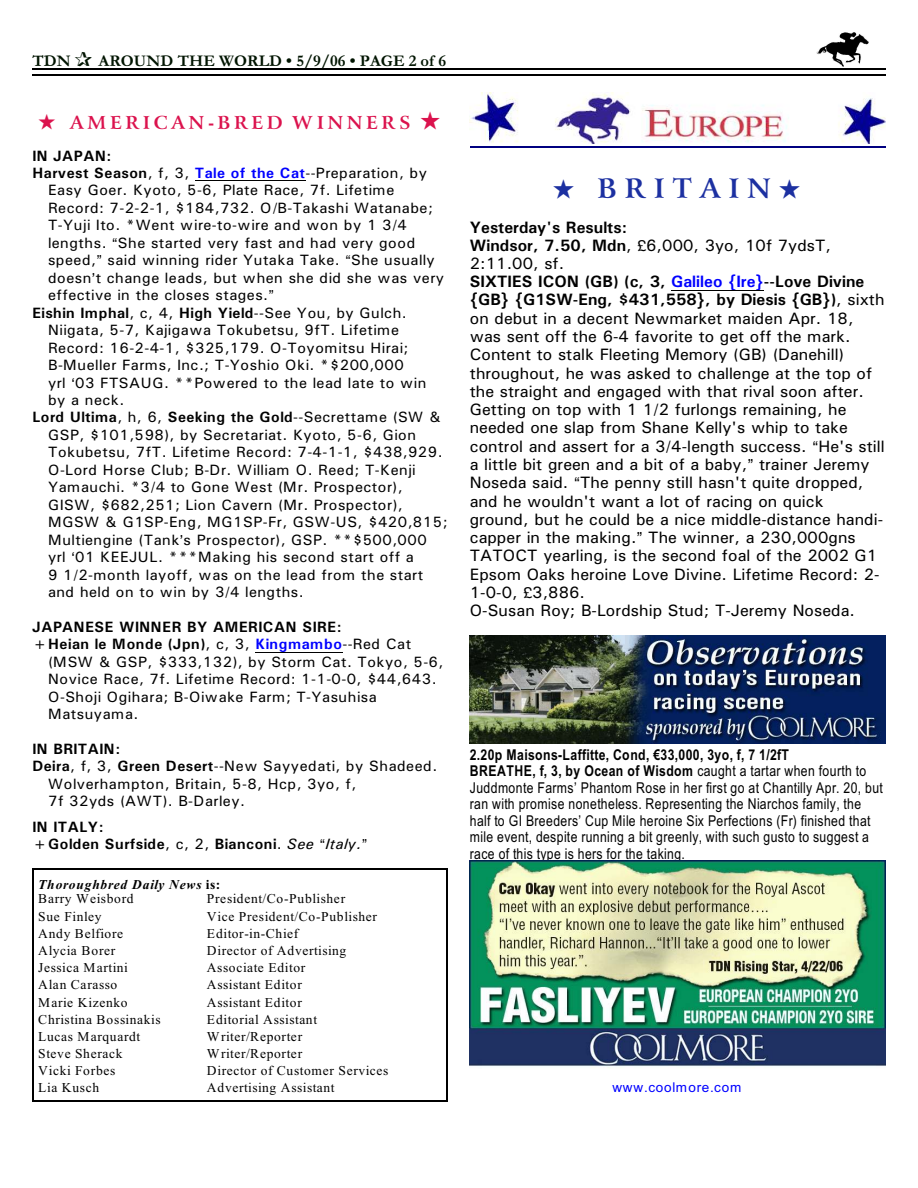
<style>
.page{position:relative;width:918px;height:1188px;background:#fff}
.page>*{position:absolute;margin:0;border:0;box-sizing:border-box;transform-origin:0 0}
.t1{font:700 27px "Arrus BT";letter-spacing:.295em;color:#1c30a1}
.t2{font:700 18px "Arrus BT";color:#db124d}
.t3{font:16.5px/18.3px "Univers";color:#000}
.t4{font:700 16.5px "Garamond";letter-spacing:.005em;color:#001400}
.t5{font:15px "Univers";letter-spacing:.03em;color:#000}
.t6{font:15px/16.5px "Arial Narrow";letter-spacing:.02em;color:#000}
.t7{font:700 15px/17.4px "Univers";letter-spacing:.04em;color:#000}
.t8{font:13.5px "Times New Roman";letter-spacing:.045em;color:#000}
.t9{font:italic 700 13.5px/14.5px "Times New Roman";letter-spacing:.065em;color:#000}
.t10{font:13.5px "Arial";letter-spacing:.06em;color:#00f}
.s1{font-weight:700}
.s2{font-weight:700;color:#00f}
.s3{font-weight:400}
.s4{color:#00f}
.s5{font-weight:400;font-style:italic}
.s6{font-style:normal}
.s7{font-weight:400;font-style:normal}
</style>
<div class="page">
<img style="left:817px;top:32px;width:51px;height:34px">
<hr style="left:32px;top:68px;width:853px;height:1px;background:#000">
<hr style="left:32px;top:75px;width:853px;height:1px;background:#000">
<img style="left:470px;top:93px;width:416px;height:51px">
<hr style="left:470px;top:147px;width:415px;height:1px;background:#000080">
<img style="left:470px;top:860px;width:416px;height:208px">
<img style="left:470px;top:635px;width:416px;height:109px">
<hr style="left:195px;top:180px;width:110px;height:1px;background:#000">
<hr style="left:255px;top:652px;width:88px;height:1px;background:#000">
<hr style="left:671px;top:290px;width:93px;height:1px;background:#000">
<hr style="left:32px;top:869px;width:2px;height:232px;background:#000">
<hr style="left:447px;top:869px;width:1px;height:232px;background:#000">
<hr style="left:32px;top:869px;width:416px;height:1px;background:#000">
<hr style="left:32px;top:1100px;width:416px;height:2px;background:#000">
<p class="t4" style="left:32px;top:55px;width:40px">TDN</p>
<p class="t4" style="left:98px;top:55px;width:349px">AROUND THE WORLD • 5/9/06 • PAGE 2 of 6</p>
<p class="t2" style="left:39px;top:115px;width:404px">★ A M E R I C A N - B R E D W I N N E R S ★</p>
<p class="t7" style="left:32px;top:148px;width:81px">IN JAPAN:</p>
<p class="t5" style="left:32px;top:168px;width:396px"><span class="s1">Harvest Season</span>, f, 3, <span class="s2">Tale of the Cat</span>--Preparation, by</p>
<p class="t5" style="left:48px;top:185px;width:348px">Easy Goer. Kyoto, 5-6, Plate Race, 7f. Lifetime</p>
<p class="t5" style="left:48px;top:203px;width:386px">Record: 7-2-2-1, $184,732. O/B-Takashi Watanabe;</p>
<p class="t5" style="left:48px;top:220px;width:360px">T-Yuji Ito. *Went wire-to-wire and won by 1 3/4</p>
<p class="t5" style="left:48px;top:238px;width:369px">lengths. She started very fast and had very good</p>
<p class="t5" style="left:48px;top:255px;width:388px">speed, said winning rider Yutaka Take. She usually</p>
<p class="t5" style="left:48px;top:272px;width:398px">doesn t change leads, but when she did she was very</p>
<p class="t5" style="left:48px;top:290px;width:222px">effective in the closes stages.</p>
<p class="t5" style="left:32px;top:307px;width:376px"><span class="s1">Eishin Imphal</span>, c, 4, <span class="s1">High Yield</span>--See You, by Gulch.</p>
<p class="t5" style="left:48px;top:325px;width:353px">Niigata, 5-7, Kajigawa Tokubetsu, 9fT. Lifetime</p>
<p class="t5" style="left:48px;top:342px;width:362px">Record: 16-2-4-1, $325,179. O-Toyomitsu Hirai;</p>
<p class="t5" style="left:48px;top:360px;width:357px">B-Mueller Farms, Inc.; T-Yoshio Oki. *$200,000</p>
<p class="t5" style="left:48px;top:377px;width:380px">yrl 03 FTSAUG. **Powered to the lead late to win</p>
<p class="t5" style="left:48px;top:395px;width:78px">by a neck.</p>
<p class="t7" style="left:32px;top:410px;width:410px">Lord Ultima<span class="s3">, h, 6,</span> Seeking the Gold<span class="s3">--Secrettame (SW &amp;</span></p>
<p class="t5" style="left:48px;top:430px;width:369px">GSP, $101,598), by Secretariat. Kyoto, 5-6, Gion</p>
<p class="t5" style="left:48px;top:447px;width:396px">Tokubetsu, 7fT. Lifetime Record: 7-4-1-1, $438,929.</p>
<p class="t5" style="left:48px;top:465px;width:369px">O-Lord Horse Club; B-Dr. William O. Reed; T-Kenji</p>
<p class="t5" style="left:48px;top:482px;width:356px">Yamauchi. *3/4 to Gone West (Mr. Prospector),</p>
<p class="t5" style="left:48px;top:499px;width:356px">GISW, $682,251; Lion Cavern (Mr. Prospector),</p>
<p class="t5" style="left:48px;top:517px;width:401px">MGSW &amp; G1SP-Eng, MG1SP-Fr, GSW-US, $420,815;</p>
<p class="t5" style="left:48px;top:534px;width:380px">Multiengine (Tank s Prospector), GSP. **$500,000</p>
<p class="t5" style="left:48px;top:552px;width:367px">yrl 01 KEEJUL. ***Making his second start off a</p>
<p class="t5" style="left:48px;top:569px;width:377px">9 1/2-month layoff, was on the lead from the start</p>
<p class="t5" style="left:48px;top:587px;width:257px">and held on to win by 3/4 lengths.</p>
<p class="t7" style="left:32px;top:619px;width:311px">JAPANESE WINNER BY AMERICAN SIRE:</p>
<p class="t7" style="left:32px;top:637px;width:380px">+Heian le Monde (Jpn)<span class="s3">, c, 3,</span> <span class="s4">Kingmambo</span><span class="s3">--Red Cat</span></p>
<p class="t5" style="left:48px;top:656px;width:397px">(MSW &amp; GSP, $333,132), by Storm Cat. Tokyo, 5-6,</p>
<p class="t5" style="left:48px;top:674px;width:390px">Novice Race, 7f. Lifetime Record: 1-1-0-0, $44,643.</p>
<p class="t5" style="left:48px;top:691px;width:330px">O-Shoji Ogihara; B-Oiwake Farm; T-Yasuhisa</p>
<p class="t5" style="left:48px;top:709px;width:92px">Matsuyama.</p>
<p class="t7" style="left:32px;top:741px;width:90px">IN BRITAIN:</p>
<p class="t5" style="left:32px;top:761px;width:406px"><span class="s1">Deira</span>, f, 3, <span class="s1">Green Desert</span>--New Sayyedati, by Shadeed.</p>
<p class="t5" style="left:48px;top:778px;width:310px">Wolverhampton, Britain, 5-8, Hcp, 3yo, f,</p>
<p class="t5" style="left:48px;top:796px;width:199px">7f 32yds (AWT). B-Darley.</p>
<p class="t7" style="left:32px;top:819px;width:331px">IN ITALY:<br>+Golden Surfside<span class="s3">, c, 2,</span> Bianconi<span class="s3">.</span> <span class="s5">See Italy.</span></p>
<p class="t9" style="left:38px;top:878px;width:184px">Thoroughbred Daily News <span class="s6">is:<br></span><span class="s7">Barry Weisbord</span></p>
<p class="t8" style="left:207px;top:894px;width:140px">President/Co-Publisher</p>
<p class="t8" style="left:38px;top:911px;width:65px">Sue Finley</p>
<p class="t8" style="left:207px;top:911px;width:172px">Vice President/Co-Publisher</p>
<p class="t8" style="left:38px;top:928px;width:87px">Andy Belfiore</p>
<p class="t8" style="left:207px;top:928px;width:93px">Editor-in-Chief</p>
<p class="t8" style="left:38px;top:946px;width:79px">Alycia Borer</p>
<p class="t8" style="left:207px;top:946px;width:141px">Director of Advertising</p>
<p class="t8" style="left:38px;top:963px;width:91px">Jessica Martini</p>
<p class="t8" style="left:207px;top:963px;width:100px">Associate Editor</p>
<p class="t8" style="left:38px;top:980px;width:81px">Alan Carasso</p>
<p class="t8" style="left:207px;top:980px;width:97px">Assistant Editor</p>
<p class="t8" style="left:38px;top:997px;width:91px">Marie Kizenko</p>
<p class="t8" style="left:207px;top:997px;width:97px">Assistant Editor</p>
<p class="t8" style="left:38px;top:1014px;width:124px">Christina Bossinakis</p>
<p class="t8" style="left:207px;top:1014px;width:112px">Editorial Assistant</p>
<p class="t8" style="left:38px;top:1032px;width:104px">Lucas Marquardt</p>
<p class="t8" style="left:207px;top:1032px;width:97px">Writer/Reporter</p>
<p class="t8" style="left:38px;top:1049px;width:86px">Steve Sherack</p>
<p class="t8" style="left:207px;top:1049px;width:97px">Writer/Reporter</p>
<p class="t8" style="left:38px;top:1066px;width:79px">Vicki Forbes</p>
<p class="t8" style="left:207px;top:1066px;width:183px">Director of Customer Services</p>
<p class="t8" style="left:38px;top:1083px;width:63px">Lia Kusch</p>
<p class="t8" style="left:207px;top:1083px;width:129px">Advertising Assistant</p>
<h1 class="t1" style="left:553px;top:177px;width:249px">★ BRITAIN★</h1>
<p class="t3" style="left:470px;top:219px;width:417px"><span class="s1">Yesterday's Results:<br>Windsor, 7.50, Mdn</span>, 6,000, 3yo, 10f 7ydsT, 2:11.00, sf.<br><span class="s1">SIXTIES ICON (GB) (c, 3,</span> <span class="s2">Galileo {Ire}</span><span class="s1">--Love Divine {GB} {G1SW-Eng, $431,558}, by Diesis {GB})</span>, sixth on debut in a decent Newmarket maiden Apr. 18, was sent off the 6-4 favorite to get off the mark.<br>Content to stalk Fleeting Memory (GB) (Danehill) throughout, he was asked to challenge at the top of the straight and engaged with that rival soon after.<br>Getting on top with 1 1/2 furlongs remaining, he needed one slap from Shane Kelly's whip to take control and assert for a 3/4-length success. He's still a little bit green and a bit of a baby, trainer Jeremy Noseda said. The penny still hasn't quite dropped, and he wouldn't want a lot of racing on quick ground, but he could be a nice middle-distance handi&shy;capper in the making. The winner, a 230,000gns TATOCT yearling, is the second foal of the 2002 G1<br>Epsom Oaks heroine Love Divine. Lifetime Record: 2- 1-0-0, 3,886.<br>O-Susan Roy; B-Lordship Stud; T-Jeremy Noseda.</p>
<p class="t6" style="left:470px;top:748px;width:415px"><span class="s1">2.20p Maisons-Laffitte, Cond, €33,000, 3yo, f, 7 1/2fT<br>BREATHE, f, 3, by Ocean of Wisdom</span> caught a tartar when fourth to Juddmonte Farms’ Phantom Rose in her first go at Chantilly Apr. 20, but ran with promise nonetheless. Representing the Niarchos family, the half to GI Breeders’ Cup Mile heroine Six Perfections (Fr) finished that mile event, despite running a bit greenly, with such gusto to suggest a race of this type is hers for the taking.</p>
<p class="t10" style="left:612px;top:1082px;width:131px">www.coolmore.com</p>
</div>
